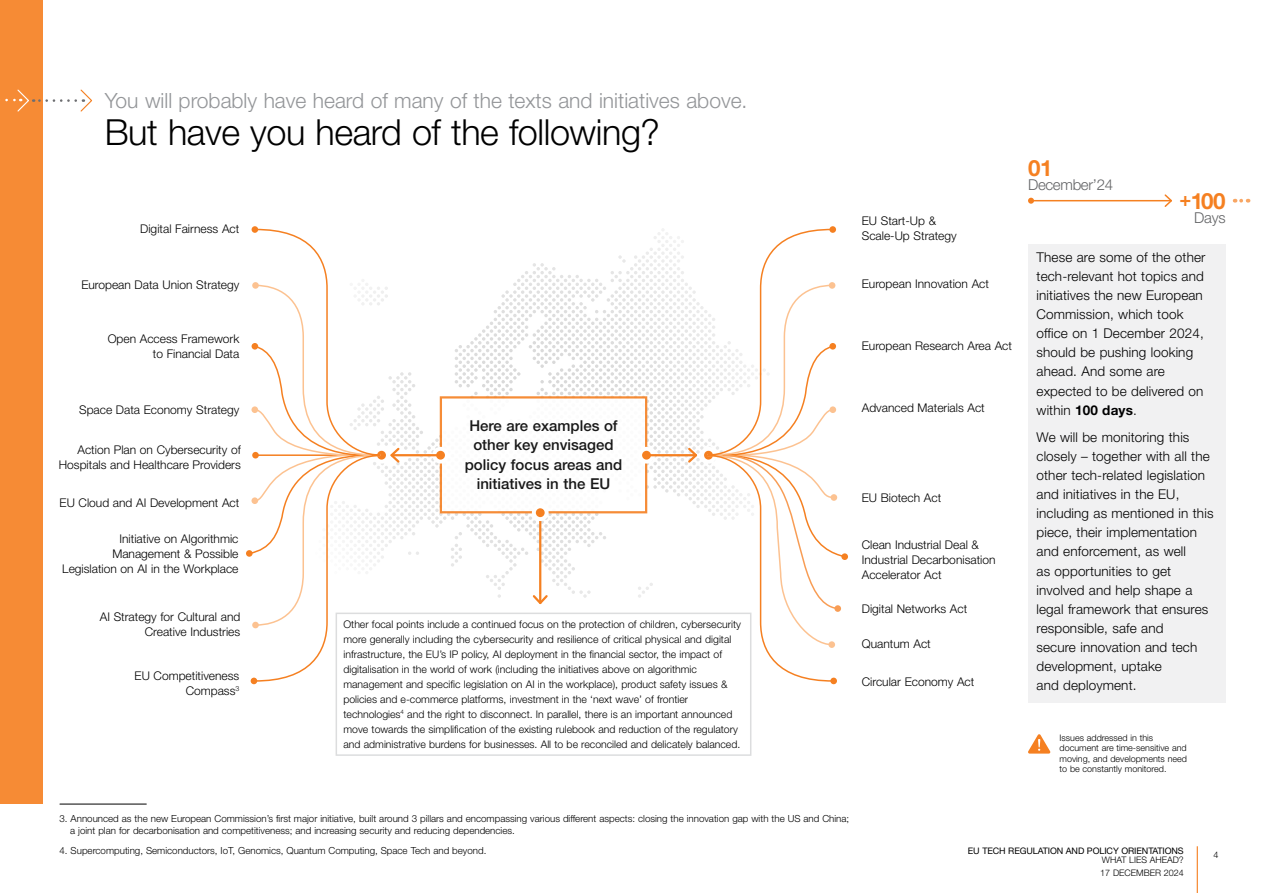
<style>
.page{position:relative;width:1263px;height:893px;background:#fff}
.page>*{position:absolute;margin:0;border:0;box-sizing:border-box;transform-origin:0 0}
.t1{font:300 36px "Helvetica Neue LT Std";letter-spacing:-.01em;color:#000}
.t2{font:700 22.35px "Helvetica Neue LT Std";color:#f58021}
.t3{font:300 21px "Helvetica Neue LT Std";color:#939598}
.t4{font:500 15px/19.5px "Helvetica Neue LT Std";color:#000;text-align:center}
.t5{font:300 15px "Helvetica Neue LT Std";letter-spacing:-.02em;color:#636466}
.t6{font:300 13.5px/19px "Helvetica Neue LT Std";letter-spacing:.01em;color:#000}
.t7{font:300 12px/15px "Helvetica Neue LT Std";color:#000;text-align:right}
.t8{font:300 10.5px/15px "Helvetica Neue LT Std";color:#000}
.t9{font:300 9.75px/12px "Helvetica Neue LT Std";color:#000}
.t10{font:300 9px/10.5px "Helvetica Neue LT Std";color:#000}
.t11{font:9px "Helvetica Neue LT Std";letter-spacing:-.01em;color:#000}
.s1{font-size:19.8px}
.s2{font-weight:700}
</style>
<div class="page">
<hr style="left:1197px;top:846px;width:1px;height:47px;background:#f58021">
<hr style="left:1031px;top:200px;width:140px;height:1px;background:#f58021">
<svg style="left:1028px;top:198px;width:6px;height:6px"></svg>
<svg style="left:1163px;top:194px;width:9px;height:13px"></svg>
<svg style="left:1241px;top:199px;width:7px;height:4px"></svg>
<div style="left:1028px;top:244px;width:197px;height:458px;background:#f1f1f2"></div>
<div style="left:246px;top:550px;width:7px;height:7px;background:#f58021;border-radius:50%"></div>
<svg style="left:252px;top:626px;width:84px;height:56px"></svg>
<div style="left:252px;top:226px;width:6px;height:7px;background:#f58021;border-radius:50%"></div>
<svg style="left:251px;top:678px;width:6px;height:6px"></svg>
<hr style="left:60px;top:804px;width:86px;height:1px;background:#000">
<svg style="left:1028px;top:734px;width:22px;height:20px"></svg>
<div style="left:841px;top:553px;width:7px;height:7px;background:#f58021;border-radius:50%"></div>
<svg style="left:751px;top:626px;width:84px;height:56px"></svg>
<div style="left:830px;top:678px;width:7px;height:6px;background:#f58021;border-radius:50%"></div>
<svg style="left:248px;top:228px;width:598px;height:398px"></svg>
<div style="left:834px;top:605px;width:7px;height:7px;background:#f89d55;border-radius:50%"></div>
<div style="left:336px;top:613px;width:415px;height:143px;border:2px solid #dcddde"></div>
<div style="left:0;top:0;width:43px;height:804px;background:#f68b35"></div>
<svg style="left:5px;top:89px;width:87px;height:23px"></svg>
<h3 class="t3" style="left:105px;top:88px;width:644px">You will probably have heard of many of the texts and initiatives above.</h3>
<h1 class="t1" style="left:105px;top:110px;width:557px">But have you heard of the following?</h1>
<p class="t7" style="left:140px;top:221px;width:101px">Digital Fairness Act</p>
<p class="t7" style="left:81px;top:277px;width:159px">European Data Union Strategy</p>
<p class="t7" style="left:108px;top:331px;width:133px">Open Access Framework to Financial Data</p>
<p class="t7" style="left:79px;top:401px;width:162px">Space Data Economy Strategy</p>
<p class="t7" style="left:59px;top:442px;width:183px">Action Plan on Cybersecurity of<br>Hospitals and Healthcare Providers</p>
<p class="t7" style="left:60px;top:495px;width:181px">EU Cloud and AI Development Act</p>
<p class="t7" style="left:62px;top:531px;width:178px">Initiative on Algorithmic<br>Management &amp; Possible<br>Legislation on AI in the Workplace</p>
<p class="t7" style="left:100px;top:609px;width:142px">AI Strategy for Cultural and<br>Creative Industries</p>
<p class="t7" style="left:135px;top:667px;width:106px">EU Competitiveness<br>Compass<sup>3</sup></p>
<h3 class="t4" style="left:465px;top:416px;width:159px">Here are examples of other key envisaged policy focus areas and initiatives in the EU</h3>
<p class="t8" style="left:343px;top:616px;width:399px">Other focal points include a continued focus on the protection of children, cybersecurity more generally including the cybersecurity and resilience of critical physical and digital infrastructure, the EU’s IP policy, AI deployment in the financial sector, the impact of digitalisation in the world of work (including the initiatives above on algorithmic management and specific legislation on AI in the workplace), product safety issues &amp; policies and e-commerce platforms, investment in the ‘next wave’ of frontier technologies<sup>4</sup> and the right to disconnect. In parallel, there is an important announced move towards the simplification of the existing rulebook and reduction of the regulatory and administrative burdens for businesses. All to be reconciled and delicately balanced.</p>
<p class="t7" style="left:862px;top:213px;width:96px;text-align:left">EU Start-Up &amp;<br>Scale-Up Strategy</p>
<p class="t7" style="left:862px;top:276px;width:129px">European Innovation Act</p>
<p class="t7" style="left:862px;top:338px;width:152px">European Research Area Act</p>
<p class="t7" style="left:862px;top:400px;width:124px">Advanced Materials Act</p>
<p class="t7" style="left:862px;top:490px;width:81px">EU Biotech Act</p>
<p class="t7" style="left:862px;top:537px;width:135px;text-align:left">Clean Industrial Deal &amp;<br>Industrial Decarbonisation<br>Accelerator Act</p>
<p class="t7" style="left:862px;top:601px;width:107px">Digital Networks Act</p>
<p class="t7" style="left:862px;top:636px;width:71px">Quantum Act</p>
<p class="t7" style="left:862px;top:673px;width:114px">Circular Economy Act</p>
<h2 class="t2" style="left:1028px;top:154px;width:26px">01</h2>
<h3 class="t5" style="left:1028px;top:176px;width:87px">December’24</h3>
<h2 class="t2" style="left:1179px;top:187px;width:47px"><span class="s1">+</span>100</h2>
<h3 class="t5" style="left:1194px;top:209px;width:33px">Days</h3>
<p class="t6" style="left:1036px;top:248px;width:170px">These are some of the other tech-relevant hot topics and initiatives the new European<br>Commission, which took office on 1 December 2024, should be pushing looking ahead. And some are expected to be delivered on within <span class="s2">100 days</span>.</p>
<p class="t6" style="left:1036px;top:428px;width:178px">We will be monitoring this closely – together with all the other tech-related legislation and initiatives in the EU, including as mentioned in this piece, their implementation and enforcement, as well<br>as opportunities to get involved and help shape a legal framework that ensures responsible, safe and<br>secure innovation and tech development, uptake<br>and deployment.</p>
<p class="t10" style="left:1059px;top:732px;width:129px">Issues addressed in this document are time-sensitive and moving, and developments need to be constantly monitored.</p>
<p class="t9" style="left:70px;top:812px;width:781px;text-indent:-11px">3. Announced as the new European Commission’s first major initiative, built around 3 pillars and encompassing various different aspects: closing the innovation gap with the US and China; a joint plan for decarbonisation and competitiveness; and increasing security and reducing dependencies.</p>
<p class="t9" style="left:60px;top:845px;width:428px">4. Supercomputing, Semiconductors, IoT, Genomics, Quantum Computing, Space Tech and beyond.</p>
<p class="t11" style="left:968px;top:845px;width:217px">EU TECH REGULATION AND POLICY ORIENTATIONS</p>
<p class="t10" style="left:1100px;top:853px;width:85px;line-height:13.5px">WHAT LIES AHEAD?<br>17 DECEMBER 2024</p>
<p class="t10" style="left:1213px;top:850px;width:7px">4</p>
</div>
